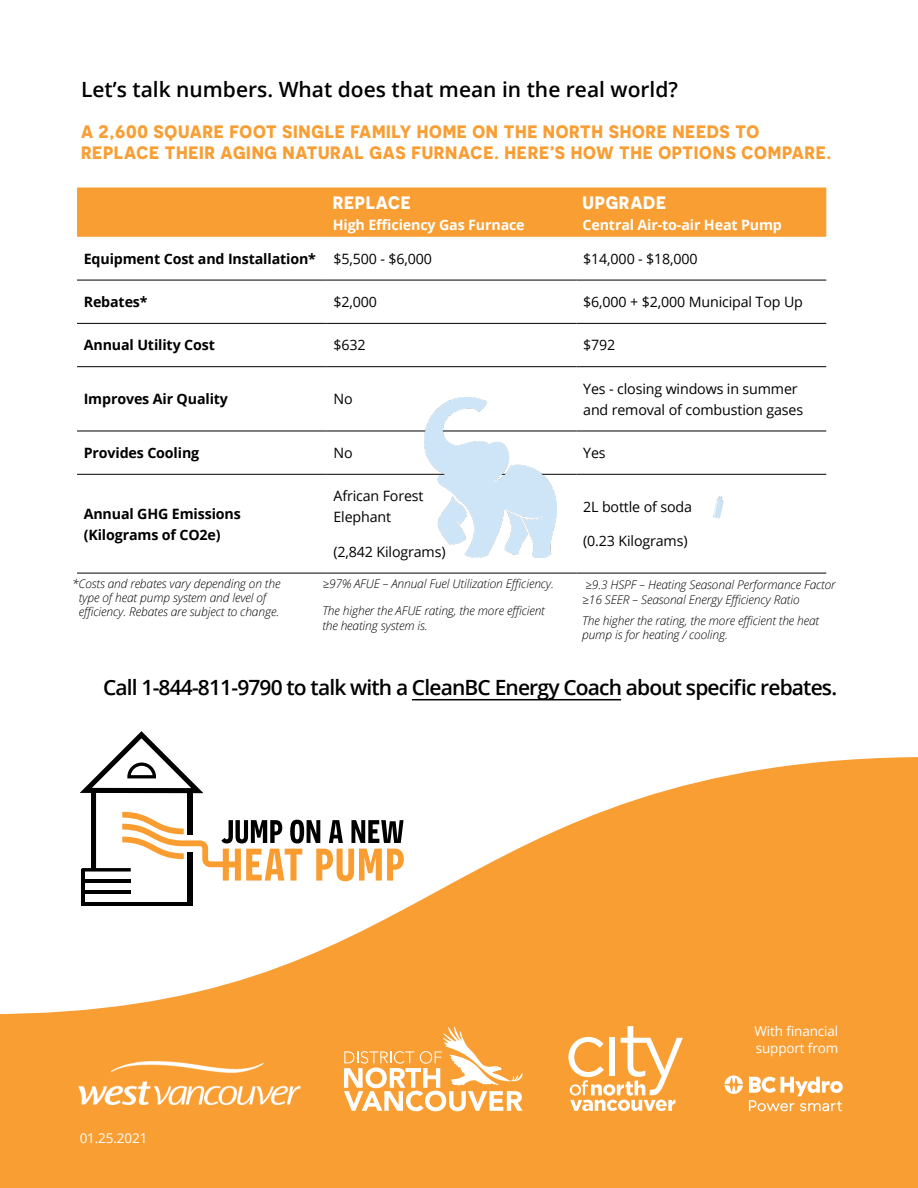
<style>
.page{position:relative;width:918px;height:1188px;background:#fff}
.page>*{position:absolute;margin:0;border:0;box-sizing:border-box;transform-origin:0 0}
.t1{font:600 21px "Open Sans";letter-spacing:-.04em;color:#000}
.t2{font:600 21px "Open Sans";color:#000}
.t3{font:700 18px/21px "Novecentosans";letter-spacing:.04em;color:#f99e33}
.t4{font:700 18px "Novecentosans";letter-spacing:.04em;color:#fff}
.t5{font:14.25px/21px "Open Sans";letter-spacing:-.01em;color:#000}
.t6{font:700 14.25px/21px "Open Sans";letter-spacing:-.01em;color:#000}
.t7{font:700 14.25px "Open Sans";letter-spacing:-.01em;color:#fff}
.t8{font:13.5px/16.5px "Open Sans";letter-spacing:-.01em;color:#fff}
.t9{font:italic 300 12px/14.4px "Open Sans";letter-spacing:-.01em;color:#000}
.s1{font-weight:400}
</style>
<div class="page">
<svg style="left:0;top:757px;width:918px;height:431px;fill:#f99e33"></svg>
<div style="left:187px;top:852px;width:5px;height:53px;background:#000"></div>
<hr style="left:82px;top:869px;width:3px;height:36px;background:#000">
<hr style="left:82px;top:902px;width:110px;height:3px;background:#000">
<hr style="left:82px;top:891px;width:49px;height:3px;background:#000">
<hr style="left:82px;top:879px;width:49px;height:4px;background:#000">
<svg style="left:80px;top:731px;width:324px;height:150px"></svg>
<svg style="left:568px;top:1026px;width:115px;height:85px"></svg>
<img style="left:79px;top:1062px;width:222px;height:42px">
<svg style="left:344px;top:1026px;width:179px;height:85px"></svg>
<svg style="left:725px;top:1075px;width:18px;height:19px"></svg>
<svg style="left:749px;top:1077px;width:94px;height:34px"></svg>
<div style="left:77px;top:188px;width:749px;height:49px;background:#f99e33"></div>
<hr style="left:77px;top:280px;width:250px;height:1px;background:#000">
<hr style="left:327px;top:280px;width:250px;height:1px;background:#000">
<hr style="left:577px;top:280px;width:249px;height:1px;background:#000">
<hr style="left:77px;top:323px;width:250px;height:1px;background:#000">
<hr style="left:327px;top:323px;width:250px;height:1px;background:#000">
<hr style="left:577px;top:323px;width:249px;height:1px;background:#000">
<hr style="left:77px;top:366px;width:250px;height:1px;background:#000">
<hr style="left:327px;top:366px;width:250px;height:1px;background:#000">
<hr style="left:577px;top:366px;width:249px;height:1px;background:#000">
<hr style="left:77px;top:431px;width:250px;height:1px;background:#000">
<hr style="left:327px;top:431px;width:250px;height:1px;background:#000">
<hr style="left:577px;top:431px;width:249px;height:1px;background:#000">
<hr style="left:77px;top:474px;width:250px;height:1px;background:#000">
<hr style="left:327px;top:474px;width:250px;height:1px;background:#000">
<hr style="left:577px;top:474px;width:249px;height:1px;background:#000">
<hr style="left:77px;top:573px;width:250px;height:1px;background:#000">
<hr style="left:327px;top:573px;width:250px;height:1px;background:#000">
<hr style="left:577px;top:573px;width:249px;height:1px;background:#000">
<hr style="left:412px;top:699px;width:209px;height:1px;background:#000">
<img style="left:424px;top:398px;width:133px;height:160px">
<img style="left:713px;top:496px;width:11px;height:23px">
<h1 class="t2" style="left:81px;top:75px;width:599px">Let’s talk numbers. What does that mean in the real world?</h1>
<h2 class="t3" style="left:81px;top:121px;width:752px">A 2,600 SQUARE FOOT SINGLE FAMILY HOME ON THE NORTH SHORE NEEDS TO<br>REPLACE THEIR AGING NATURAL GAS FURNACE. HERE’S HOW THE OPTIONS COMPARE.</h2>
<h2 class="t4" style="left:333px;top:192px;width:80px">REPLACE</h2>
<p class="t7" style="left:333px;top:215px;width:193px">High Efficiency Gas Furnace</p>
<h2 class="t4" style="left:583px;top:192px;width:85px">UPGRADE</h2>
<p class="t7" style="left:583px;top:215px;width:201px">Central Air-to-air Heat Pump</p>
<p class="t6" style="left:84px;top:248px;width:350px">Equipment Cost and Installation* <span class="s1">$5,500 - $6,000</span></p>
<p class="t5" style="left:583px;top:248px;width:116px">$14,000 - $18,000</p>
<p class="t6" style="left:84px;top:291px;width:65px">Rebates*</p>
<p class="t5" style="left:334px;top:291px;width:45px">$2,000</p>
<p class="t5" style="left:583px;top:291px;width:221px">$6,000 + $2,000 Municipal Top Up</p>
<p class="t6" style="left:84px;top:334px;width:133px">Annual Utility Cost</p>
<p class="t5" style="left:334px;top:334px;width:34px">$632</p>
<p class="t5" style="left:583px;top:334px;width:34px">$792</p>
<p class="t6" style="left:84px;top:388px;width:146px">Improves Air Quality</p>
<p class="t5" style="left:333px;top:388px;width:21px">No</p>
<p class="t5" style="left:583px;top:378px;width:221px">Yes - closing windows in summer and removal of combustion gases</p>
<p class="t6" style="left:84px;top:442px;width:117px">Provides Cooling</p>
<p class="t5" style="left:333px;top:442px;width:21px">No</p>
<p class="t5" style="left:583px;top:442px;width:24px">Yes</p>
<p class="t6" style="left:84px;top:503px;width:159px">Annual GHG Emissions (Kilograms of CO2e)</p>
<p class="t9" style="left:79px;top:576px;width:203px;text-indent:-7px">*Costs and rebates vary depending on the type of heat pump system and level of efficiency. Rebates are subject to change.</p>
<p class="t5" style="left:333px;top:485px;width:92px">African Forest<br>Elephant</p>
<p class="t5" style="left:333px;top:541px;width:114px">(2,842 Kilograms)</p>
<p class="t9" style="left:322px;top:576px;width:233px">≥97% AFUE – Annual Fuel Utilization Efficiency.</p>
<p class="t9" style="left:322px;top:604px;width:224px">The higher the AFUE rating, the more efficient the heating system is.</p>
<p class="t5" style="left:583px;top:496px;width:110px">2L bottle of soda</p>
<p class="t5" style="left:583px;top:530px;width:106px">(0.23 Kilograms)</p>
<p class="t9" style="left:582px;top:577px;width:255px">≥9.3 HSPF – Heating Seasonal Performance Factor ≥16 SEER – Seasonal Energy Efficiency Ratio</p>
<p class="t9" style="left:582px;top:613px;width:239px">The higher the rating, the more efficient the heat pump is for heating / cooling.</p>
<h1 class="t1" style="left:103px;top:673px;width:736px">Call 1-844-811-9790 to talk with a CleanBC Energy Coach about specific rebates.</h1>
<p class="t8" style="left:80px;top:1130px;width:69px">01.25.2021</p>
<p class="t8" style="left:755px;top:1023px;width:85px">With financial support from</p>
</div>
